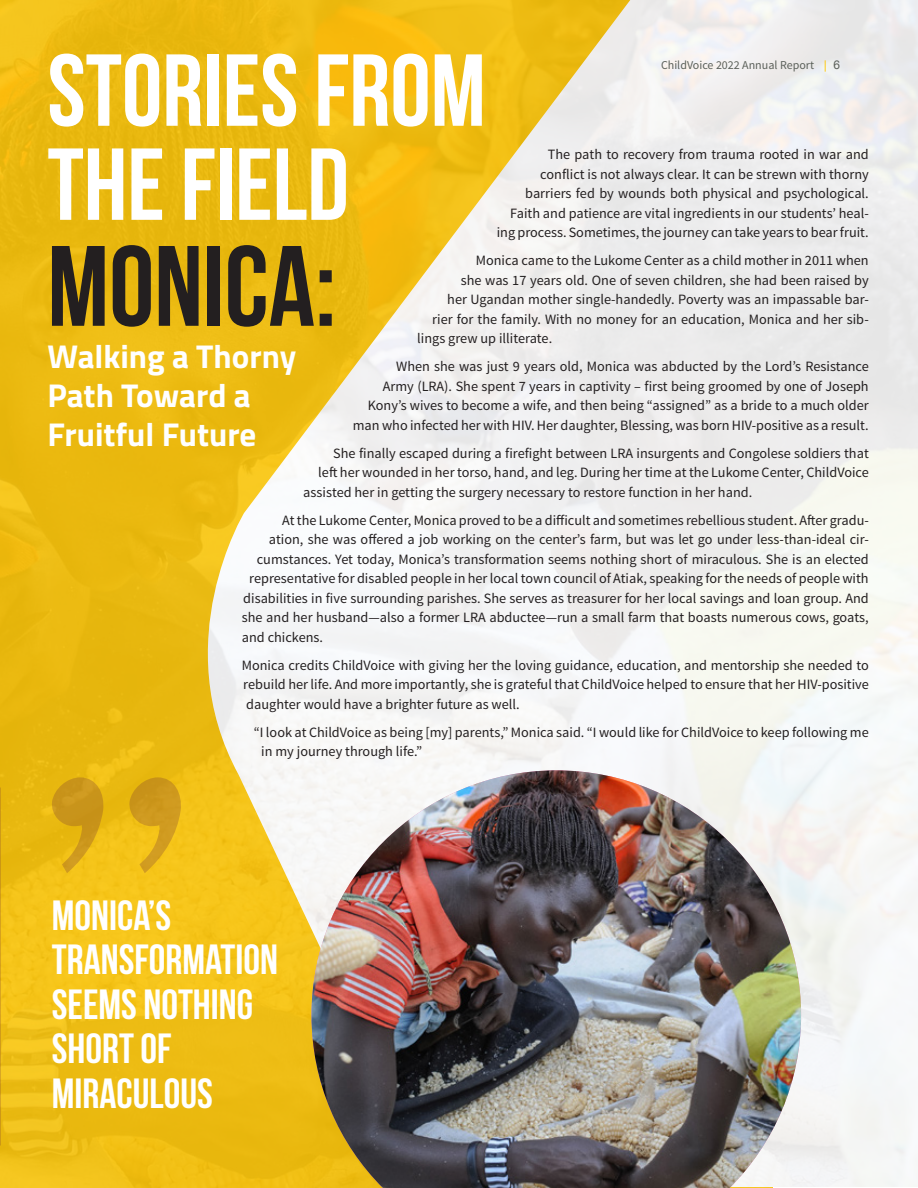
<style>
.page{position:relative;width:918px;height:1188px;background:#fff}
.page>*{position:absolute;margin:0;border:0;box-sizing:border-box;transform-origin:0 0}
.t1{font:700 114px "Bebas Neue";color:#231f20}
.t2{font:700 102px/94.1px "Bebas Neue";color:#fff}
.t3{font:700 42px/44.5px "Bebas Neue";color:#fff}
.t4{font:700 33px/39px "Titillium Web";color:#fff}
.t5{font:14.25px/19.5px "Source Sans Pro";color:#231f20;text-align:right}
.t6{font:12px "Source Sans Pro";color:#5b605a}
.s1{font-family:"Arial";color:#fec80b}
.s2{font-family:"Arial"}
</style>
<div class="page">
<div style="left:0;top:0;width:773px;height:1188px;background:linear-gradient(to bottom,#e9b80e,#efbf15)"></div>
<img style="left:166px;top:0;width:752px;height:1187px">
<img style="left:311px;top:770px;width:490px;height:418px">
<img style="left:0;top:276px;width:1px;height:512px">
<svg style="left:51px;top:777px;width:131px;height:96px;background:#e0ae18"></svg>
<h2 class="t2" style="left:48px;top:42px;width:440px">STORIES FROM<br>THE FIELD</h2>
<h1 class="t1" style="left:48px;top:224px;width:290px">MONICA:</h1>
<h3 class="t4" style="left:48px;top:335px;width:250px">Walking a Thorny<br>Path Toward a<br>Fruitful Future</h3>
<p class="t6" style="left:661px;top:58px;width:181px">ChildVoice 2022 Annual Report <span class="s1">|</span> <span class="s2">6</span></p>
<p class="t5" style="left:497px;top:145px;width:374px">The path to recovery from trauma rooted in war and<br>conflict is not always clear. It can be strewn with thorny barriers fed by wounds both physical and psychological.<br>Faith and patience are vital ingredients in our students’ heal&shy;ing process. Sometimes, the journey can take years to bear fruit.</p>
<p class="t5" style="left:476px;top:251px;width:394px">Monica came to the Lukome Center as a child mother in 2011 when</p>
<p class="t5" style="left:461px;top:270px;width:410px">she was 17 years old. One of seven children, she had been raised by</p>
<p class="t5" style="left:447px;top:290px;width:423px">her Ugandan mother single-handedly. Poverty was an impassable bar-</p>
<p class="t5" style="left:432px;top:309px;width:438px">rier for the family. With no money for an education, Monica and her sib-</p>
<p class="t5" style="left:417px;top:329px;width:136px">lings grew up illiterate.</p>
<p class="t5" style="left:353px;top:357px;width:518px">When she was just 9 years old, Monica was abducted by the Lord’s Resistance<br>Army (LRA). She spent 7 years in captivity – first being groomed by one of Joseph Kony’s wives to become a wife, and then being “assigned” as a bride to a much older man who infected her with HIV. Her daughter, Blessing, was born HIV-positive as a result.</p>
<p class="t5" style="left:333px;top:443px;width:537px">She finally escaped during a firefight between LRA insurgents and Congolese soldiers that</p>
<p class="t5" style="left:318px;top:463px;width:552px">left her wounded in her torso, hand, and leg. During her time at the Lukome Center, ChildVoice</p>
<p class="t5" style="left:303px;top:482px;width:450px">assisted her in getting the surgery necessary to restore function in her hand.</p>
<p class="t5" style="left:282px;top:510px;width:588px">At the Lukome Center, Monica proved to be a difficult and sometimes rebellious student. After gradu-</p>
<p class="t5" style="left:269px;top:530px;width:601px">ation, she was offered a job working on the center’s farm, but was let go under less-than-ideal cir-</p>
<p class="t5" style="left:257px;top:549px;width:613px">cumstances. Yet today, Monica’s transformation seems nothing short of miraculous. She is an elected</p>
<p class="t5" style="left:249px;top:569px;width:621px">representative for disabled people in her local town council of Atiak, speaking for the needs of people with</p>
<p class="t5" style="left:243px;top:588px;width:627px">disabilities in five surrounding parishes. She serves as treasurer for her local savings and loan group. And</p>
<p class="t5" style="left:242px;top:608px;width:628px">she and her husband—also a former LRA abductee—run a small farm that boasts numerous cows, goats,</p>
<p class="t5" style="left:242px;top:627px;width:83px">and chickens.</p>
<p class="t5" style="left:242px;top:655px;width:629px;text-align:justify">Monica credits ChildVoice with giving her the loving guidance, education, and mentorship she needed to rebuild her life. And more importantly, she is grateful that ChildVoice helped to ensure that her HIV-positive daughter would have a brighter future as well.</p>
<p class="t5" style="left:261px;top:722px;width:609px;text-align:left;text-indent:-7px">“I look at ChildVoice as being [my] parents,” Monica said. “I would like for ChildVoice to keep following me in my journey through life.”</p>
<h3 class="t3" style="left:52px;top:893px;width:228px">MONICA’S<br>TRANSFORMATION<br>SEEMS NOTHING<br>SHORT OF<br>MIRACULOUS</h3>
</div>
